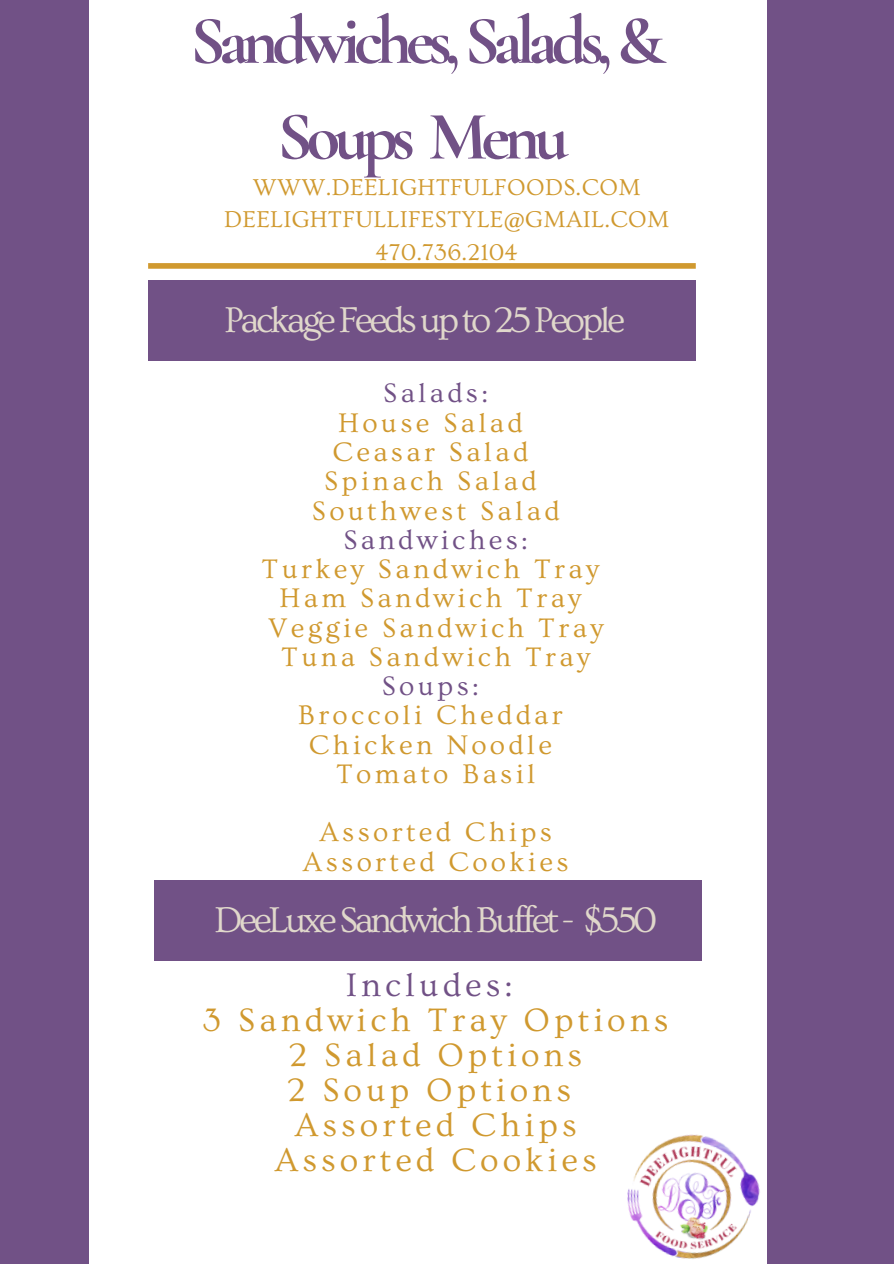
<style>
.page{position:relative;width:894px;height:1264px;background:#fff}
.page>*{position:absolute;margin:0;border:0;box-sizing:border-box;transform-origin:0 0}
.t1{font:700 69px/95.7px "Cormorant Garamond";letter-spacing:-.09em;color:#715186;text-align:center}
.t2{font:37.5px "Ovo";letter-spacing:-.09em;color:#e0d8cb}
.t3{font:34.2px/34.8px "Ovo";letter-spacing:.12em;color:#d0992f;text-align:center}
.t4{font:28.2px/29.2px "Ovo";letter-spacing:.12em;color:#d0992f;text-align:center}
.t5{font:24px "Ovo";letter-spacing:.015em;color:#d0992f}
.s1{color:#715186}
</style>
<div class="page">
<div style="left:0;top:0;width:893px;height:1263px;background:#715186"></div>
<div style="left:89px;top:0;width:677px;height:1263px;background:#fff"></div>
<div style="left:148px;top:280px;width:547px;height:81px;background:#715186"></div>
<div style="left:148px;top:263px;width:547px;height:6px;background:#d0992f"></div>
<img style="left:627px;top:1117px;width:140px;height:146px">
<div style="left:154px;top:880px;width:547px;height:80px;background:#715186"></div>
<p class="t1" style="left:190px;top:-7px;width:477px">Sandwiches,Salads,&amp;<br>Soups Menu</p>
<p class="t5" style="left:253px;top:174px;width:389px">WWW.DEELIGHTFULFOODS.COM</p>
<p class="t5" style="left:224px;top:206px;width:446px">DEELIGHTFULLIFESTYLE@GMAIL.COM</p>
<h2 class="t5" style="left:375px;top:239px;width:144px">470.736.2104</h2>
<h3 class="t2" style="left:224px;top:299px;width:402px">Package Feeds up to 25 People</h3>
<h1 class="t4" style="left:261px;top:379px;width:343px"><span class="s1">Salads:<br></span>House Salad<br>Ceasar Salad<br>Spinach Salad<br>Southwest Salad<br><span class="s1">Sandwiches:<br></span>Turkey Sandwich Tray<br>Ham Sandwich Tray<br>Veggie Sandwich Tray<br>Tuna Sandwich Tray<br><span class="s1">Soups:<br></span>Broccoli Cheddar<br>Chicken Noodle<br>Tomato Basil</h1>
<p class="t4" style="left:303px;top:818px;width:267px">Assorted Chips<br>Assorted Cookies</p>
<h3 class="t2" style="left:214px;top:899px;width:444px">DeeLuxe Sandwich Buffet - $550</h3>
<h2 class="t3" style="left:203px;top:968px;width:467px"><span class="s1">Includes:<br></span>3 Sandwich Tray Options<br>2 Salad Options<br>2 Soup Options<br>Assorted Chips<br>Assorted Cookies</h2>
</div>
